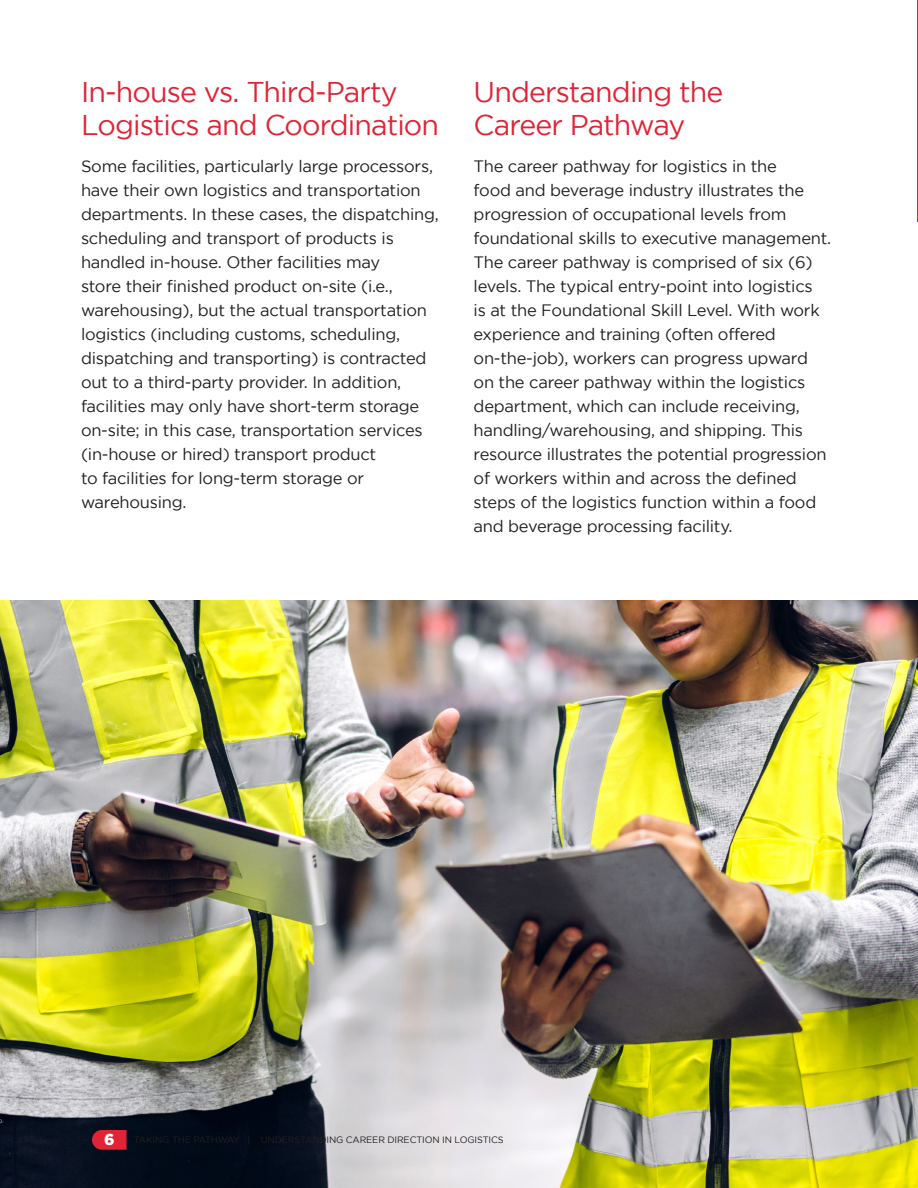
<style>
.page{position:relative;width:918px;height:1188px;background:#fff}
.page>*{position:absolute;margin:0;border:0;box-sizing:border-box;transform-origin:0 0}
.t1{font:28.5px/33px "Gotham";letter-spacing:-.03em;color:#e02436}
.t2{font:16.5px/24px "Gotham";letter-spacing:-.015em;color:#231f20}
.t3{font:9.3px "Gotham";letter-spacing:-.015em;color:#231f20}
.s1{font-weight:900;font-size:15.75px;color:#fff}
</style>
<div class="page">
<hr style="left:917px;top:0;width:1px;height:222px;background:#e02436">
<img style="left:0;top:600px;width:918px;height:588px">
<svg style="left:92px;top:1130px;width:35px;height:20px"></svg>
<p class="t1" style="left:81px;top:75px;width:360px">In-house vs. Third-Party<br>Logistics and Coordination</p>
<p class="t2" style="left:81px;top:154px;width:359px">Some facilities, particularly large processors, have their own logistics and transportation departments. In these cases, the dispatching, scheduling and transport of products is handled in-house. Other facilities may<br>store their finished product on-site (i.e., warehousing), but the actual transportation logistics (including customs, scheduling, dispatching and transporting) is contracted out to a third-party provider. In addition, facilities may only have short-term storage on-site; in this case, transportation services (in-house or hired) transport product<br>to facilities for long-term storage or warehousing.</p>
<p class="t1" style="left:474px;top:75px;width:251px">Understanding the<br>Career Pathway</p>
<p class="t2" style="left:474px;top:154px;width:359px">The career pathway for logistics in the<br>food and beverage industry illustrates the progression of occupational levels from foundational skills to executive management.<br>The career pathway is comprised of six (6) levels. The typical entry-point into logistics<br>is at the Foundational Skill Level. With work experience and training (often offered on-the-job), workers can progress upward on the career pathway within the logistics department, which can include receiving, handling/warehousing, and shipping. This resource illustrates the potential progression of workers within and across the defined steps of the logistics function within a food and beverage processing facility.</p>
<p class="t3" style="left:104px;top:1135px;width:401px"><span class="s1">6</span> TAKING THE PATHWAY | UNDERSTANDING CAREER DIRECTION IN LOGISTICS</p>
</div>
